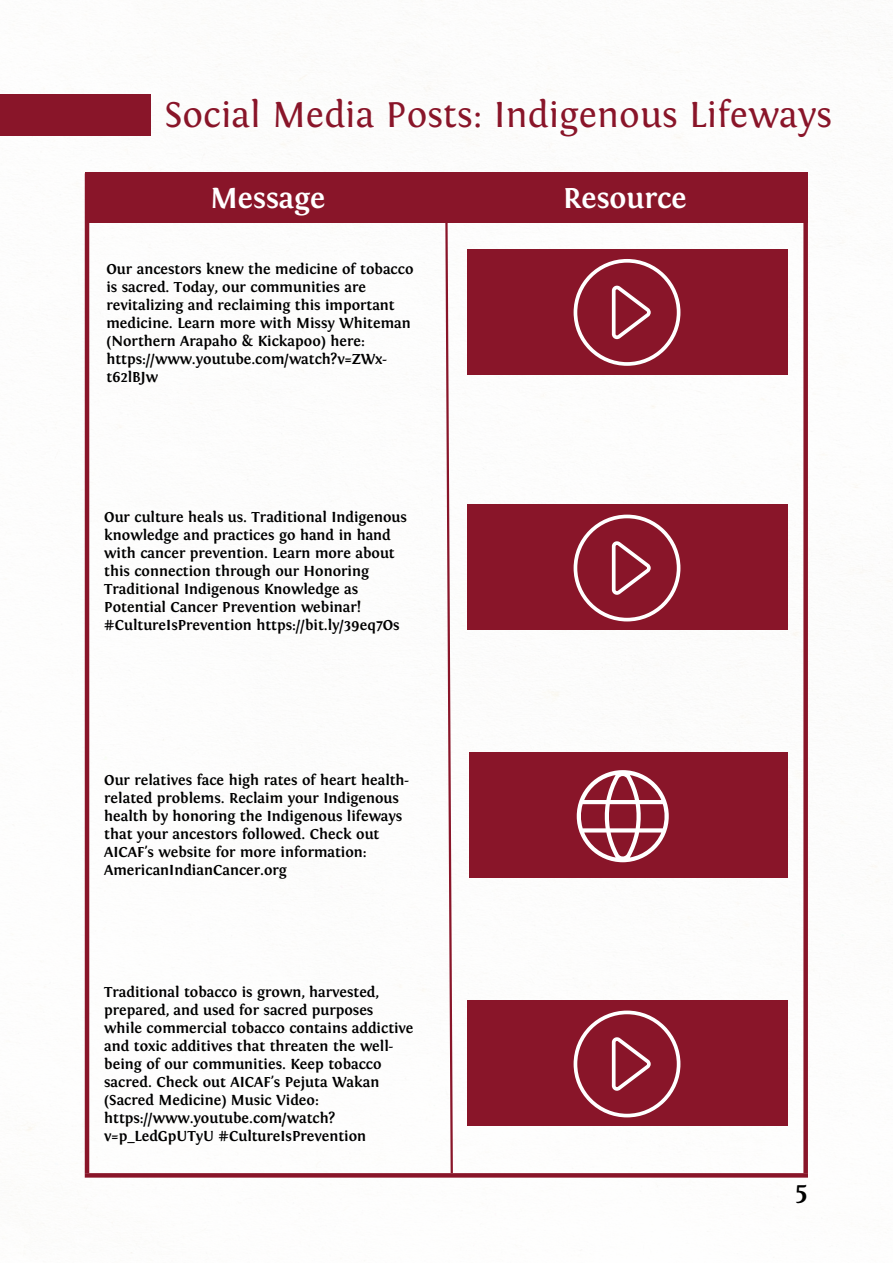
<style>
.page{position:relative;width:893px;height:1264px;background:#fff}
.page>*{position:absolute;margin:0;border:0;box-sizing:border-box;transform-origin:0 0}
.t1{font:37.5px "Fontin";color:#891529}
.t2{font:700 30px "Fontin";color:#fff}
.t3{font:700 27px "Fontin";color:#000}
.t4{font:700 15px/18px "Fontin";color:#000}
</style>
<div class="page">
<img style="left:27px;top:10px;width:865px;height:1243px">
<div style="left:0;top:94px;width:150px;height:42px;background:#891529"></div>
<div style="left:85px;top:173px;width:722px;height:50px;background:#891529"></div>
<svg style="left:444px;top:223px;width:10px;height:950px"></svg>
<hr style="left:85px;top:173px;width:4px;height:1000px;background:#891529">
<svg style="left:803px;top:223px;width:4px;height:950px;background:#952e40"></svg>
<svg style="left:85px;top:1173px;width:722px;height:4px;background:#8c1c30"></svg>
<div style="left:467px;top:249px;width:320px;height:125px;background:#891529"></div>
<svg style="left:573px;top:259px;width:107px;height:107px"></svg>
<div style="left:469px;top:752px;width:318px;height:126px;background:#891529"></div>
<svg style="left:576px;top:770px;width:92px;height:92px"></svg>
<div style="left:467px;top:504px;width:320px;height:126px;background:#891529"></div>
<svg style="left:573px;top:514px;width:107px;height:107px"></svg>
<div style="left:467px;top:1000px;width:320px;height:125px;background:#891529"></div>
<svg style="left:573px;top:1010px;width:107px;height:107px"></svg>
<h1 class="t1" style="left:165px;top:94px;width:669px">Social Media Posts: Indigenous Lifeways</h1>
<h2 class="t2" style="left:210px;top:181px;width:116px">Message</h2>
<h2 class="t2" style="left:563px;top:181px;width:125px">Resource</h2>
<p class="t4" style="left:106px;top:260px;width:308px">Our ancestors knew the medicine of tobacco is sacred. Today, our communities are revitalizing and reclaiming this important medicine. Learn more with Missy Whiteman (Northern Arapaho &amp; Kickapoo) here: https://www.youtube.com/watch?v=ZWx&shy;t62lBJw</p>
<p class="t4" style="left:104px;top:509px;width:304px">Our culture heals us. Traditional Indigenous knowledge and practices go hand in hand with cancer prevention. Learn more about this connection through our Honoring Traditional Indigenous Knowledge as Potential Cancer Prevention webinar! #CultureIsPrevention https://bit.ly/39eq7Os</p>
<p class="t4" style="left:104px;top:771px;width:306px">Our relatives face high rates of heart health&shy;related problems. Reclaim your Indigenous health by honoring the Indigenous lifeways that your ancestors followed. Check out AICAF's website for more information:<br>AmericanIndianCancer.org</p>
<p class="t4" style="left:104px;top:983px;width:311px">Traditional tobacco is grown, harvested, prepared, and used for sacred purposes while commercial tobacco contains addictive and toxic additives that threaten the well&shy;being of our communities. Keep tobacco sacred. Check out AICAF's Pejuta Wakan (Sacred Medicine) Music Video: https://www.youtube.com/watch? v=p_LedGpUTyU #CultureIsPrevention</p>
<h3 class="t3" style="left:795px;top:1176px;width:14px">5</h3>
</div>
